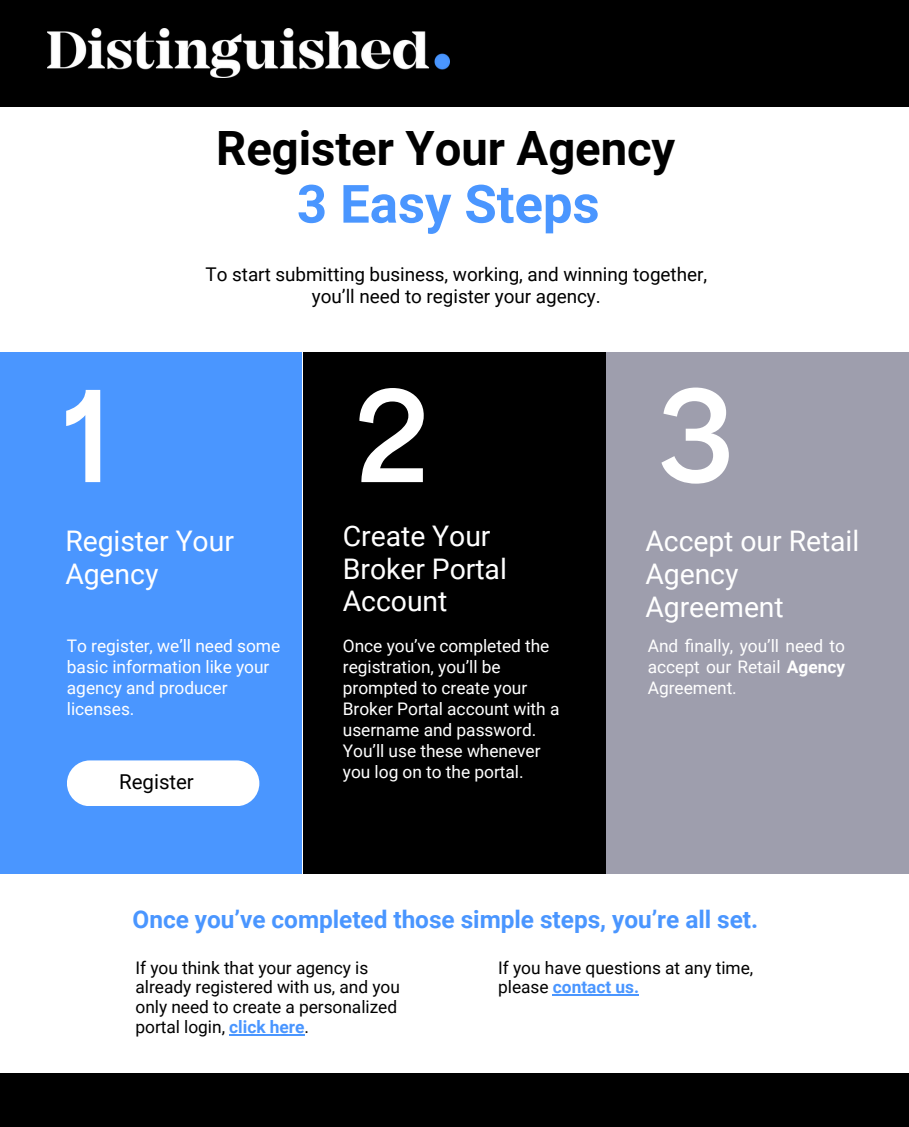
<style>
.page{position:relative;width:909px;height:1127px;background:#fff}
.page>*{position:absolute;margin:0;border:0;box-sizing:border-box;transform-origin:0 0}
.t1{font:800 118.12px "Area Normal";color:#fff}
.t2{font:700 52.85px "Roboto";color:#4a96ff}
.t3{font:700 47.25px "Roboto";color:#000}
.t4{font:28.35px/32.9px "Roboto";color:#fff}
.t5{font:700 24.5px "Roboto";color:#4a96ff}
.t6{font:20.47px "Roboto";color:#000}
.t7{font:18.9px/22.4px "Roboto";color:#000;text-align:center}
.t8{font:17.32px/21px "Roboto";color:#fff}
.t9{font:17.32px/19.6px "Roboto";color:#000}
.s1{font-weight:700}
.s2{font-weight:700;color:#4a96ff}
</style>
<div class="page">
<div style="left:0;top:0;width:908px;height:107px;background:#000"></div>
<img style="left:47px;top:29px;width:402px;height:48px">
<div style="left:0;top:352px;width:301px;height:521px;background:#4a96ff"></div>
<div style="left:302px;top:352px;width:303px;height:521px;background:#000"></div>
<div style="left:606px;top:352px;width:302px;height:521px;background:#9e9ead"></div>
<div style="left:67px;top:760px;width:192px;height:46px;background:#fff;border-radius:23px"></div>
<hr style="left:229px;top:1033px;width:75px;height:2px;background:#4a96ff">
<hr style="left:552px;top:994px;width:87px;height:1px;background:#4a96ff">
<div style="left:0;top:1073px;width:908px;height:53px;background:#000"></div>
<h3 class="t3" style="left:216px;top:121px;width:460px">Register Your Agency</h3>
<p class="t2" style="left:297px;top:173px;width:304px">3 Easy Steps</p>
<h4 class="t7" style="left:205px;top:263px;width:503px">To start submitting business, working, and winning together, you’ll need to register your agency.</h4>
<h2 class="t1" style="left:63px;top:387px;width:49px">1</h2>
<h1 class="t1" style="left:354px;top:387px;width:76px">2</h1>
<h5 class="t1" style="left:657px;top:387px;width:78px">3</h5>
<p class="t4" style="left:343px;top:519px;width:165px">Create Your<br>Broker Portal<br>Account</p>
<p class="t4" style="left:65px;top:524px;width:170px">Register Your<br>Agency</p>
<h3 class="t4" style="left:645px;top:524px;width:215px">Accept our Retail<br>Agency<br>Agreement</h3>
<p class="t8" style="left:67px;top:635px;width:215px">To register, we’ll need some basic information like your agency and producer licenses.</p>
<p class="t8" style="left:647px;top:635px;width:199px;text-align:justify">And finally, you’ll need to accept our Retail <span class="s1">Agency </span>Agreement.</p>
<p class="t8" style="left:343px;top:635px;width:218px">Once you’ve completed the registration, you’ll be prompted to create your<br>Broker Portal account with a username and password.<br>You’ll use these whenever you log on to the portal.</p>
<p class="t6" style="left:119px;top:770px;width:76px">Register</p>
<p class="t5" style="left:133px;top:904px;width:627px">Once you’ve completed those simple steps, you’re all set.</p>
<h5 class="t9" style="left:135px;top:957px;width:266px">If you think that your agency is already registered with us, and you only need to create a personalized portal login, <span class="s2">click here</span>.</h5>
<h3 class="t9" style="left:498px;top:957px;width:256px">If you have questions at any time, please <span class="s2">contact us.</span></h3>
</div>
